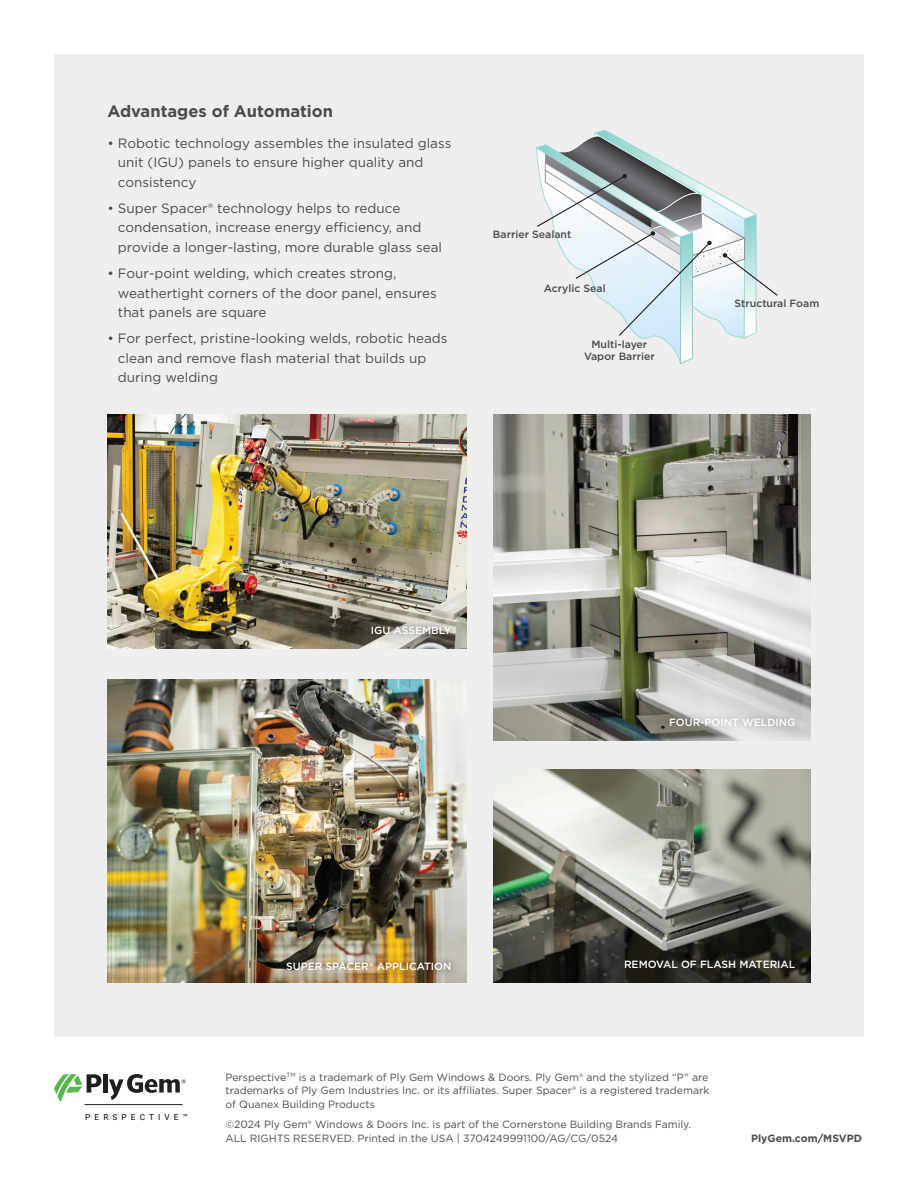
<style>
.page{position:relative;width:918px;height:1188px;background:#fff}
.page>*{position:absolute;margin:0;border:0;box-sizing:border-box;transform-origin:0 0}
.t1{font:700 16.5px "Gotham";color:#4b4c4d}
.t2{font:13.5px/19.5px "Gotham";color:#4b4c4d}
.t3{font:10.5px/13.5px "Gotham";color:#4b4c4d;text-align:justify}
.t4{font:500 10.5px "Gotham";color:#fff}
.t5{font:500 10.5px/12px "Gotham";color:#4b4c4d;text-align:center}
.t6{font:700 10.5px "Gotham";color:#4b4c4d}
.t7{font:8.25px "Roboto";letter-spacing:.5em;color:#050504}
.s1{font-weight:700;font-size:13.5px}
</style>
<div class="page">
<div style="left:54px;top:54px;width:810px;height:982px;background:#eeeeef"></div>
<img style="left:107px;top:679px;width:359px;height:304px">
<img style="left:494px;top:414px;width:316px;height:326px">
<img style="left:494px;top:769px;width:316px;height:214px">
<img style="left:107px;top:414px;width:359px;height:234px">
<div style="left:364px;top:618px;width:94px;height:24px;background:#231f20;opacity:.75"></div>
<div style="left:662px;top:710px;width:140px;height:24px;background:#231f20;opacity:.4"></div>
<div style="left:617px;top:952px;width:185px;height:24px;background:#231f20;opacity:.4"></div>
<div style="left:279px;top:955px;width:179px;height:24px;background:#231f20;opacity:.75"></div>
<svg style="left:536px;top:130px;width:242px;height:234px"></svg>
<svg style="left:54px;top:1074px;width:47px;height:28px"></svg>
<hr style="left:103px;top:1074px;width:4px;height:19px;background:#211e1e">
<svg style="left:109px;top:1074px;width:77px;height:26px"></svg>
<hr style="left:85px;top:1104px;width:98px;height:1px;background:#211e1e">
<p class="t1" style="left:107px;top:100px;width:227px">Advantages of Automation</p>
<p class="t2" style="left:118px;top:133px;width:335px;text-indent:-11px">• Robotic technology assembles the insulated glass unit (IGU) panels to ensure higher quality and consistency</p>
<p class="t2" style="left:118px;top:198px;width:326px;text-indent:-11px">• Super Spacer® technology helps to reduce condensation, increase energy efficiency, and provide a longer-lasting, more durable glass seal</p>
<p class="t2" style="left:118px;top:263px;width:320px;text-indent:-11px">• Four-point welding, which creates strong, weathertight corners of the door panel, ensures that panels are square</p>
<p class="t2" style="left:118px;top:328px;width:331px;text-indent:-11px">• For perfect, pristine-looking welds, robotic heads clean and remove flash material that builds up during welding</p>
<p class="t5" style="left:493px;top:228px;width:80px">Barrier Sealant</p>
<p class="t5" style="left:544px;top:282px;width:64px">Acrylic Seal</p>
<p class="t5" style="left:584px;top:338px;width:72px">Multi-layer<br>Vapor Barrier</p>
<p class="t5" style="left:735px;top:297px;width:86px">Structural Foam</p>
<p class="t4" style="left:371px;top:623px;width:82px">IGU ASSEMBLY</p>
<p class="t4" style="left:669px;top:715px;width:128px">FOUR-POINT WELDING</p>
<p class="t4" style="left:286px;top:960px;width:167px">SUPER SPACER<span class="s1">®</span> APPLICATION</p>
<p class="t4" style="left:624px;top:957px;width:173px">REMOVAL OF FLASH MATERIAL</p>
<p class="t7" style="left:85px;top:1111px;width:104px">PERSPECTIVE™</p>
<p class="t3" style="left:225px;top:1070px;width:485px">Perspective<sup>TM</sup> is a trademark of Ply Gem Windows &amp; Doors. Ply Gem® and the stylized “P” are trademarks of Ply Gem Industries Inc. or its affiliates. Super Spacer® is a registered trademark of Quanex Building Products</p>
<p class="t3" style="left:225px;top:1117px;width:467px">©2024 Ply Gem® Windows &amp; Doors Inc. is part of the Cornerstone Building Brands Family.<br>ALL RIGHTS RESERVED. Printed in the USA | 3704249991100/AG/CG/0524</p>
<p class="t6" style="left:751px;top:1131px;width:112px">PlyGem.com/MSVPD</p>
</div>
